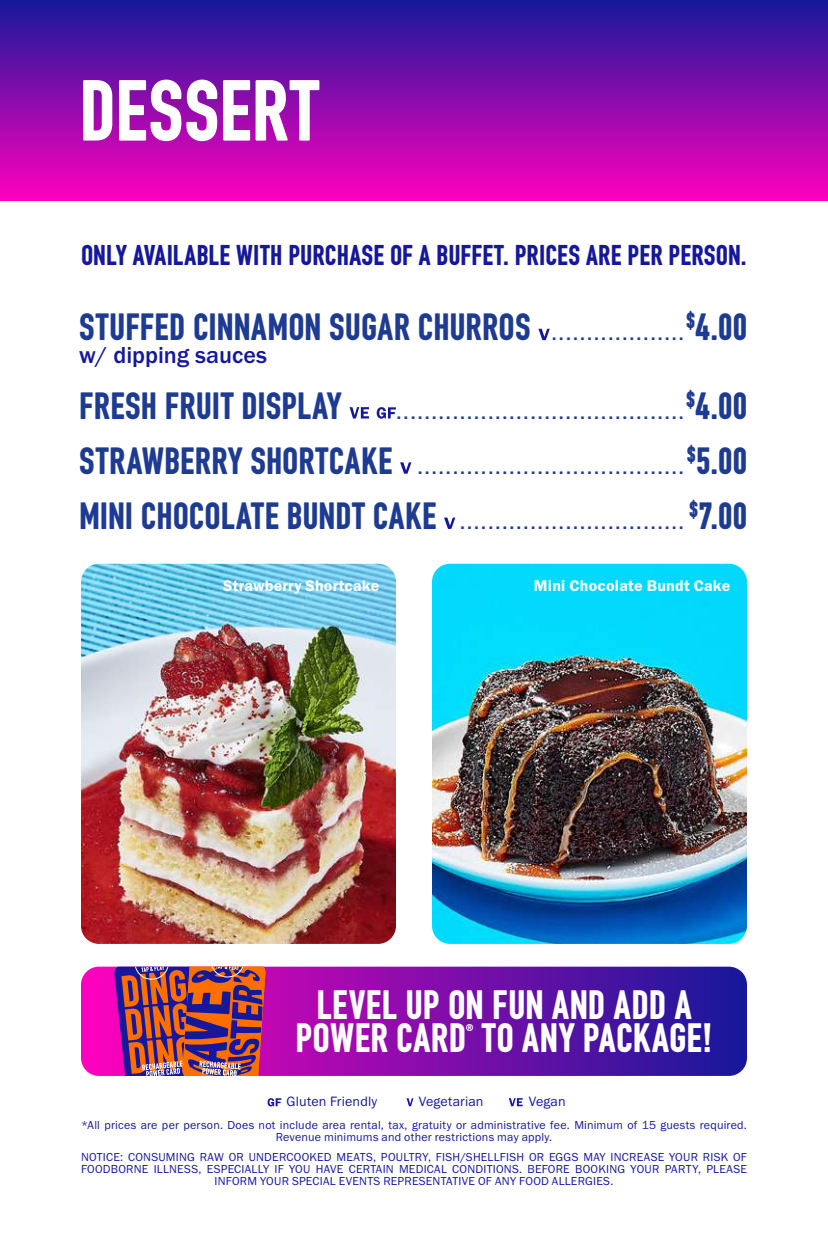
<style>
.page{position:relative;width:828px;height:1260px;background:#fff}
.page>*{position:absolute;margin:0;border:0;box-sizing:border-box;transform-origin:0 0}
.t1{font:81.8px "DIN Buster";letter-spacing:.005em;color:#fff}
.t2{font:39px/33.6px "DIN Buster";letter-spacing:.005em;color:#fff;text-align:center}
.t3{font:36px "DIN Buster";letter-spacing:.005em;color:#1e3b92}
.t4{font:27.2px "DIN Buster";letter-spacing:.005em;color:#15189a}
.t5{font:500 24px "Franklin Gothic URW";color:#15189a}
.t6{font:20px "DIN Buster";color:#1e3b92}
.t7{font:16px "Franklin Gothic URW Dem";letter-spacing:.015em;color:#fff}
.t8{font:14px "Franklin Gothic URW Boo";letter-spacing:.015em;color:#15189a}
.t9{font:12px/12px "Franklin Gothic URW Boo";letter-spacing:.02em;color:#15189a;text-align:center}
.t10{font:9.4px "DIN Buster";color:#fff}
.s1{font-size:20px}
.s2{font-size:36px}
</style>
<div class="page">
<div style="left:0;top:0;width:828px;height:200px;background:linear-gradient(to bottom,#16189a,#fe00bd)"></div>
<svg style="left:538px;top:329px;width:12px;height:11px"></svg>
<svg style="left:350px;top:407px;width:19px;height:12px"></svg>
<svg style="left:377px;top:407px;width:19px;height:12px"></svg>
<svg style="left:400px;top:462px;width:11px;height:12px"></svg>
<svg style="left:444px;top:518px;width:11px;height:11px"></svg>
<img style="left:81px;top:564px;width:315px;height:380px">
<img style="left:432px;top:564px;width:315px;height:380px">
<svg style="left:268px;top:1098px;width:13px;height:8px"></svg>
<svg style="left:407px;top:1098px;width:6px;height:8px"></svg>
<svg style="left:509px;top:1098px;width:14px;height:8px"></svg>
<svg style="left:81px;top:967px;width:666px;height:109px;background:#750fa8"></svg>
<svg style="left:114px;top:967px;width:152px;height:109px;background:#95475a"></svg>
<h1 class="t1" style="left:79px;top:62px;width:241px">DESSERT</h1>
<h3 class="t4" style="left:81px;top:239px;width:667px">ONLY AVAILABLE WITH PURCHASE OF A BUFFET. PRICES ARE PER PERSON.</h3>
<h3 class="t3" style="left:79px;top:305px;width:669px">STUFFED CINNAMON SUGAR CHURROS <span class="s1">...................</span><sup>$</sup>4.00</h3>
<h3 class="t5" style="left:79px;top:340px;width:189px">w/ dipping sauces</h3>
<h3 class="t3" style="left:79px;top:384px;width:264px">FRESH FRUIT DISPLAY</h3>
<h3 class="t6" style="left:397px;top:399px;width:288px">.........................................</h3>
<h3 class="t3" style="left:686px;top:384px;width:62px"><sup>$</sup>4.00</h3>
<h3 class="t6" style="left:79px;top:454px;width:606px"><span class="s2">STRAWBERRY SHORTCAKE</span> ......................................</h3>
<h3 class="t3" style="left:687px;top:439px;width:62px"><sup>$</sup>5.00</h3>
<h3 class="t6" style="left:79px;top:510px;width:606px"><span class="s2">MINI CHOCOLATE BUNDT CAKE</span> ................................</h3>
<h3 class="t3" style="left:690px;top:494px;width:59px"><sup>$</sup>7.00</h3>
<h3 class="t7" style="left:223px;top:576px;width:157px">Strawberry Shortcake</h3>
<h3 class="t7" style="left:534px;top:576px;width:198px">Mini Chocolate Bundt Cake</h3>
<h2 class="t2" style="left:296px;top:988px;width:419px">LEVEL UP ON FUN AND ADD A<br>POWER CARD TO ANY PACKAGE!</h2>
<p class="t10" style="left:466px;top:1022px;width:9px">®</p>
<p class="t8" style="left:287px;top:1093px;width:92px">Gluten Friendly</p>
<p class="t8" style="left:419px;top:1093px;width:66px">Vegetarian</p>
<p class="t8" style="left:529px;top:1093px;width:39px">Vegan</p>
<p class="t9" style="left:81px;top:1118px;width:667px">*All prices are per person. Does not include area rental, tax, gratuity or administrative fee. Minimum of 15 guests required.<br>Revenue minimums and other restrictions may apply.</p>
<p class="t9" style="left:81px;top:1150px;width:668px">NOTICE: CONSUMING RAW OR UNDERCOOKED MEATS, POULTRY, FISH/SHELLFISH OR EGGS MAY INCREASE YOUR RISK OF<br>FOODBORNE ILLNESS, ESPECIALLY IF YOU HAVE CERTAIN MEDICAL CONDITIONS. BEFORE BOOKING YOUR PARTY, PLEASE<br>INFORM YOUR SPECIAL EVENTS REPRESENTATIVE OF ANY FOOD ALLERGIES.</p>
</div>
